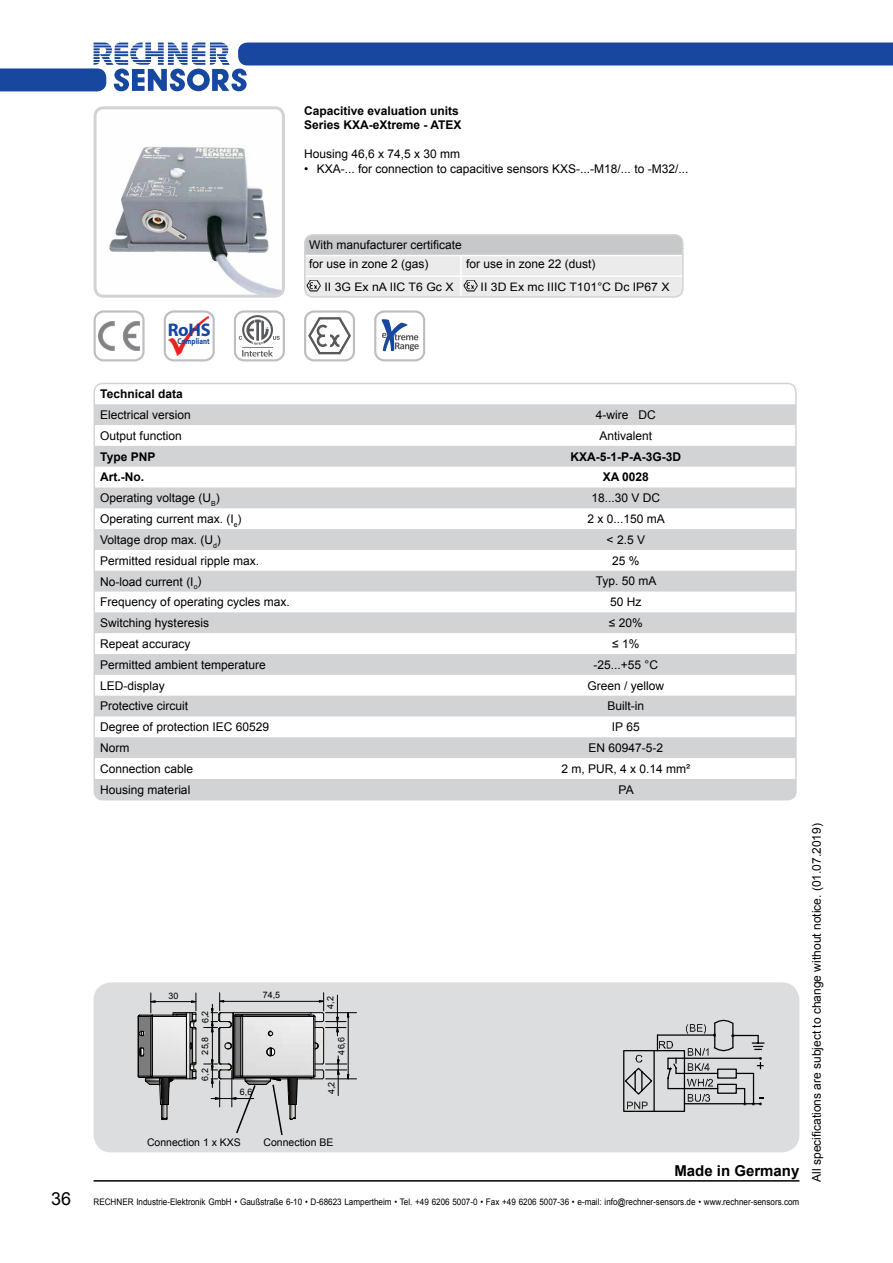
<style>
.page{position:relative;width:893px;height:1263px;background:#fff}
.page>*{position:absolute;margin:0;border:0;box-sizing:border-box;transform-origin:0 0}
.t1{font:700 18.3px "Myriad Pro";color:#17479e}
.t2{font:700 15px "Arial";color:#000}
.t3{font:12px/19.8px "Arial";color:#000}
.t4{font:700 12px/14.4px "Arial";color:#000}
.t5{font:11.7px "Arial";color:#000;scale:1.05 1}
.t6{font:10.5px "Arial";color:#000}
.t7{font:9px "Arial";color:#000;scale:.9 1}
.t8{font:8.85px "Arial";letter-spacing:.02em;color:#000}
.t9{font:700 8.4px "Myriad Pro";color:#17479e;scale:.82 1}
.s1{font-size:18px}
</style>
<div class="page">
<hr style="left:94px;top:1180px;width:705px;height:1px;background:#000">
<svg style="left:0;top:43px;width:893px;height:48px"></svg>
<div style="left:94px;top:982px;width:705px;height:170px;background:#dcddde;border-radius:18px"></div>
<svg style="left:623px;top:1019px;width:142px;height:93px"></svg>
<img style="left:137px;top:1015px;width:1px;height:62px">
<hr style="left:325px;top:1078px;width:32px;height:1px;background:#000">
<hr style="left:325px;top:1012px;width:32px;height:1px;background:#000">
<svg style="left:138px;top:993px;width:211px;height:143px"></svg>
<div style="left:94px;top:310px;width:51px;height:51px;border:2px solid #bcbec0;border-radius:9px"></div>
<svg style="left:98px;top:321px;width:42px;height:30px"></svg>
<div style="left:164px;top:310px;width:51px;height:51px;border:2px solid #bcbec0;border-radius:9px"></div>
<img style="left:168px;top:316px;width:40px;height:40px">
<div style="left:304px;top:310px;width:51px;height:51px;border:2px solid #bcbec0;border-radius:9px"></div>
<svg style="left:308px;top:317px;width:43px;height:37px"></svg>
<div style="left:234px;top:310px;width:51px;height:51px;border:2px solid #bcbec0;border-radius:9px"></div>
<svg style="left:239px;top:315px;width:41px;height:42px"></svg>
<div style="left:374px;top:310px;width:51px;height:51px;border:2px solid #bcbec0;border-radius:9px"></div>
<svg style="left:382px;top:319px;width:37px;height:32px"></svg>
<div style="left:305px;top:235px;width:378px;height:20px;background:#c7c8ca"></div>
<div style="left:307px;top:256px;width:374px;height:39px;background:#ebebec"></div>
<hr style="left:460px;top:277px;width:2px;height:20px;background:#fff">
<hr style="left:305px;top:275px;width:156px;height:2px;background:#fff">
<hr style="left:461px;top:275px;width:222px;height:2px;background:#fff">
<div style="left:304px;top:234px;width:380px;height:64px;border:2px solid #d1d3d4;border-radius:9px"></div>
<img style="left:306px;top:279px;width:14px;height:13px">
<img style="left:463px;top:279px;width:15px;height:13px">
<img style="left:98px;top:110px;width:183px;height:184px">
<div style="left:94px;top:106px;width:191px;height:192px;border:3px solid #d1d3d4;border-radius:9px"></div>
<svg style="left:94px;top:404px;width:702px;height:396px;fill:#d1d3d4"></svg>
<div style="left:94px;top:383px;width:703px;height:417px;border:2px solid #d1d3d4;border-radius:9px"></div>
<p class="t4" style="left:304px;top:104px;width:159px">Capacitive evaluation units<br>Series KXA-eXtreme - ATEX</p>
<p class="t3" style="left:304px;top:144px;width:158px">Housing 46,6 x 74,5 x 30 mm</p>
<p class="t3" style="left:304px;top:159px;width:386px">• KXA-... for connection to capacitive sensors KXS-...-M18/... to -M32/...</p>
<h1 class="t1" style="left:168px;top:318px;width:44px">RoHS</h1>
<p class="t9" style="left:178px;top:335px;width:41px">Compliant</p>
<p class="t3" style="left:309px;top:235px;width:154px">With manufacturer certificate for use in zone 2 (gas)</p>
<p class="t3" style="left:466px;top:254px;width:131px">for use in zone 22 (dust)</p>
<p class="t5" style="left:324px;top:279px;width:124px">II 3G Ex nA IIC T6 Gc X</p>
<p class="t5" style="left:481px;top:279px;width:181px">II 3D Ex mc IIIC T101°C Dc IP67 X</p>
<p class="t4" style="left:100px;top:387px;width:84px">Technical data</p>
<p class="t3" style="left:100px;top:405px;width:92px">Electrical version</p>
<p class="t3" style="left:596px;top:405px;width:61px">4-wire DC</p>
<p class="t3" style="left:100px;top:426px;width:83px">Output function</p>
<p class="t3" style="left:599px;top:426px;width:54px">Antivalent</p>
<p class="t4" style="left:100px;top:449px;width:57px">Type PNP</p>
<p class="t4" style="left:570px;top:449px;width:112px">KXA-5-1-P-A-3G-3D</p>
<p class="t4" style="left:100px;top:470px;width:45px">Art.-No.</p>
<p class="t4" style="left:603px;top:470px;width:48px">XA 0028</p>
<p class="t3" style="left:100px;top:488px;width:121px">Operating voltage (U<sub>B</sub>)</p>
<p class="t3" style="left:591px;top:488px;width:70px">18...30 V DC</p>
<p class="t3" style="left:100px;top:509px;width:143px">Operating current max. (I<sub>e</sub>)</p>
<p class="t3" style="left:587px;top:509px;width:79px">2 x 0...150 mA</p>
<p class="t3" style="left:100px;top:530px;width:122px">Voltage drop max. (U<sub>d</sub>)</p>
<p class="t3" style="left:607px;top:530px;width:40px">&lt; 2.5 V</p>
<p class="t3" style="left:100px;top:551px;width:160px">Permitted residual ripple max.</p>
<p class="t3" style="left:612px;top:551px;width:29px">25 %</p>
<p class="t3" style="left:100px;top:571px;width:103px">No-load current (I<sub>o</sub>)</p>
<p class="t3" style="left:596px;top:571px;width:62px">Typ. 50 mA</p>
<p class="t3" style="left:100px;top:592px;width:191px">Frequency of operating cycles max.</p>
<p class="t3" style="left:610px;top:592px;width:33px">50 Hz</p>
<p class="t3" style="left:100px;top:613px;width:110px">Switching hysteresis</p>
<p class="t3" style="left:609px;top:613px;width:35px">≤ 20%</p>
<p class="t3" style="left:100px;top:634px;width:92px">Repeat accuracy</p>
<p class="t3" style="left:612px;top:634px;width:29px">≤ 1%</p>
<p class="t3" style="left:100px;top:655px;width:167px">Permitted ambient temperature</p>
<p class="t3" style="left:594px;top:655px;width:66px">-25...+55 °C</p>
<p class="t3" style="left:100px;top:676px;width:66px">LED-display</p>
<p class="t3" style="left:587px;top:676px;width:78px">Green / yellow</p>
<p class="t3" style="left:100px;top:696px;width:90px">Protective circuit</p>
<p class="t3" style="left:607px;top:696px;width:38px">Built-in</p>
<p class="t3" style="left:100px;top:717px;width:170px">Degree of protection IEC 60529</p>
<p class="t3" style="left:612px;top:717px;width:29px">IP 65</p>
<p class="t3" style="left:100px;top:738px;width:31px">Norm</p>
<p class="t3" style="left:588px;top:738px;width:76px">EN 60947-5-2</p>
<p class="t3" style="left:100px;top:759px;width:94px">Connection cable</p>
<p class="t3" style="left:561px;top:759px;width:130px">2 m, PUR, 4 x 0.14 mm²</p>
<p class="t3" style="left:100px;top:780px;width:92px">Housing material</p>
<p class="t3" style="left:619px;top:780px;width:17px">PA</p>
<p class="t8" style="left:168px;top:990px;width:12px">30</p>
<p class="t8" style="left:263px;top:989px;width:19px">74,5</p>
<p class="t8" style="left:199px;top:1023px;width:14px;rotate:-90deg">6 2,</p>
<p class="t8" style="left:325px;top:1009px;width:14px;rotate:-90deg">4 2,</p>
<p class="t8" style="left:199px;top:1054px;width:19px;rotate:-90deg">25 8,</p>
<p class="t8" style="left:335px;top:1054px;width:19px;rotate:-90deg">46 6,</p>
<p class="t8" style="left:199px;top:1081px;width:14px;rotate:-90deg">6 2,</p>
<p class="t8" style="left:240px;top:1086px;width:14px">6,6</p>
<p class="t8" style="left:325px;top:1094px;width:14px;rotate:-90deg">4 2,</p>
<p class="t6" style="left:147px;top:1136px;width:95px">Connection 1 x KXS</p>
<p class="t6" style="left:264px;top:1136px;width:72px">Connection BE</p>
<p class="t2" style="left:674px;top:1161px;width:127px">Made in Germany</p>
<p class="t7" style="left:51px;top:1196px;width:833px"><span class="s1">36</span> RECHNER Industrie-Elektronik GmbH • Gaußstraße 6-10 • D-68623 Lampertheim • Tel. +49 6206 5007-0 • Fax +49 6206 5007-36 • e-mail: info@rechner-sensors.de • www.rechner-sensors.com</p>
<p class="t3" style="left:807px;top:1181px;width:360px;rotate:-90deg">All specifications are subject to change without notice. (01.07.2019)</p>
</div>
